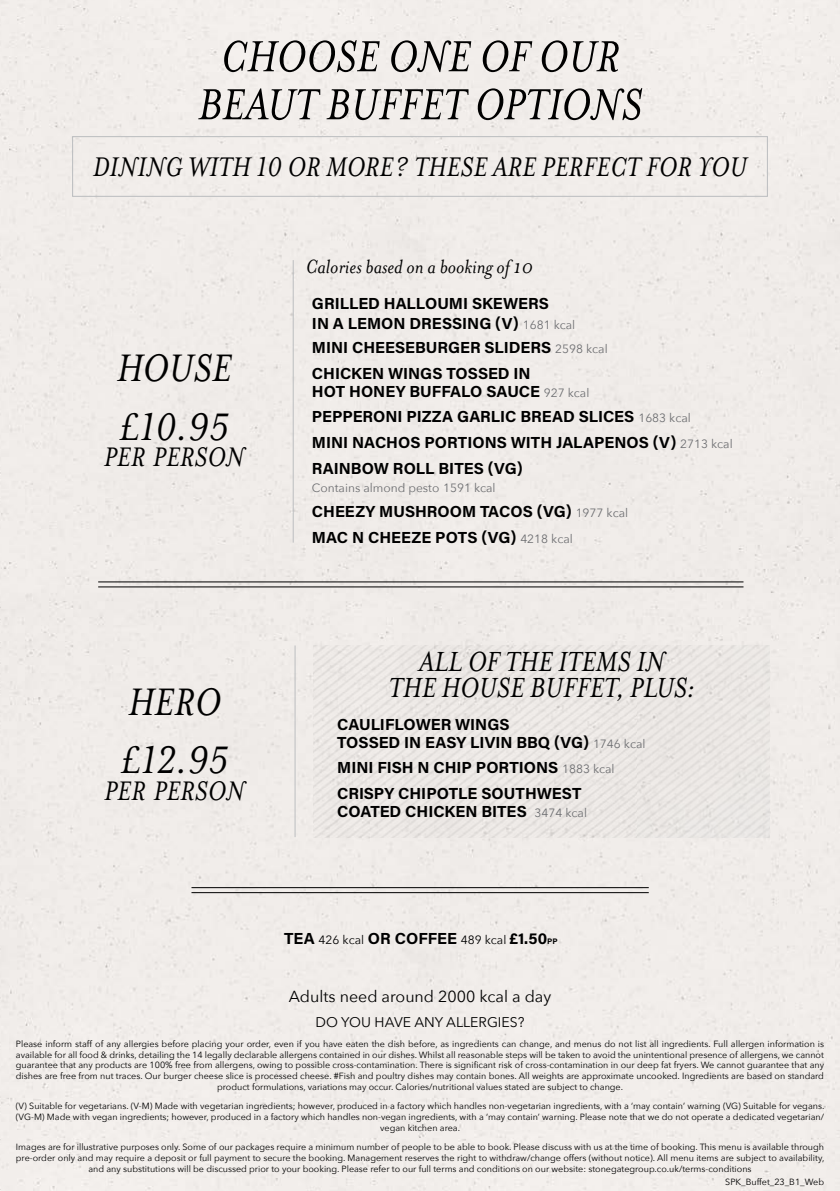
<style>
.page{position:relative;width:840px;height:1191px;background:#fff}
.page>*{position:absolute;margin:0;border:0;box-sizing:border-box;transform-origin:0 0}
.t1{font:italic 50px/48px "Mrs Eaves OT";color:#000;text-align:center}
.t2{font:italic 44px/58.2px "Mrs Eaves OT";color:#000}
.t3{font:italic 31.8px/26.8px "Mrs Eaves OT";color:#000;text-align:center}
.t4{font:italic 31px "Mrs Eaves OT";color:#000}
.t5{font:italic 30.8px "Mrs Eaves OT";color:#000}
.t6{font:italic 22px "Mrs Eaves OT";color:#000}
.t7{font:16px/25.6px "Acumin Variable Concept";color:#000}
.t8{font:16px "Avenir Next";color:#000}
.t9{font:14px "Avenir Next";color:#000}
.t10{font:12px "Avenir Next";color:#6d6e71}
.t11{font:9px/10.8px "Avenir Next";color:#000;text-align:center}
.s1{font-family:"Avenir Next";font-size:12px;color:#6d6e71}
.s2{font-family:"Avenir Next";font-size:12px}
.s3{font-size:8px}
</style>
<div class="page">
<div style="left:0;top:0;width:839px;height:1191px;background:#f1edea"></div>
<hr style="left:292px;top:260px;width:1px;height:282px;background:#bcbec0">
<hr style="left:98px;top:586px;width:645px;height:1px;background:#000">
<hr style="left:98px;top:581px;width:645px;height:1px;background:#000">
<img style="left:314px;top:645px;width:455px;height:192px">
<hr style="left:294px;top:645px;width:1px;height:192px;background:#bcbec0">
<div style="left:72px;top:136px;width:695px;height:61px;border:1px solid #bcbec0"></div>
<hr style="left:191px;top:887px;width:457px;height:1px;background:#000">
<hr style="left:191px;top:892px;width:457px;height:1px;background:#000">
<h1 class="t1" style="left:198px;top:33px;width:445px">CHOOSE ONE OF OUR<br>BEAUT BUFFET OPTIONS</h1>
<h3 class="t4" style="left:93px;top:150px;width:655px">DINING WITH 10 OR MORE? THESE ARE PERFECT FOR YOU</h3>
<h2 class="t2" style="left:117px;top:340px;width:116px">HOUSE £10.95</h2>
<h3 class="t5" style="left:104px;top:440px;width:142px">per person</h3>
<h2 class="t2" style="left:120px;top:673px;width:109px">HERO £12.95</h2>
<h3 class="t5" style="left:104px;top:773px;width:142px">per person</h3>
<h3 class="t6" style="left:305px;top:255px;width:228px">Calories based on a booking of 10</h3>
<h3 class="t7" style="left:312px;top:293px;width:265px;line-height:20px">GRILLED HALLOUMI SKEWERS<br>IN A LEMON DRESSING (V) <span class="s1">1681 kcal</span></h3>
<h3 class="t7" style="left:312px;top:334px;width:297px">MINI CHEESEBURGER SLIDERS <span class="s1">2598 kcal<br></span>CHICKEN WINGS TOSSED IN</h3>
<h3 class="t7" style="left:312px;top:378px;width:422px">HOT HONEY BUFFALO SAUCE <span class="s1">927 kcal<br></span>PEPPERONI PIZZA GARLIC BREAD SLICES <span class="s1">1683 kcal<br></span>MINI NACHOS PORTIONS WITH JALAPENOS (V) <span class="s1">2713 kcal </span>RAINBOW ROLL BITES (VG)</h3>
<h3 class="t10" style="left:312px;top:477px;width:185px">Contains almond pesto 1591 kcal</h3>
<h3 class="t7" style="left:312px;top:498px;width:317px">CHEEZY MUSHROOM TACOS (VG) <span class="s1">1977 kcal<br></span>MAC N CHEEZE POTS (VG) <span class="s1">4218 kcal</span></h3>
<h3 class="t3" style="left:388px;top:648px;width:308px">ALL OF THE ITEMS IN<br>THE HOUSE BUFFET, PLUS:</h3>
<h3 class="t7" style="left:337px;top:714px;width:309px;line-height:18px">CAULIFLOWER WINGS<br>TOSSED IN EASY LIVIN BBQ (VG) <span class="s1">1746 kcal</span></h3>
<h3 class="t7" style="left:337px;top:754px;width:279px">MINI FISH N CHIP PORTIONS <span class="s1">1883 kcal<br></span>CRISPY CHIPOTLE SOUTHWEST</h3>
<h3 class="t7" style="left:337px;top:798px;width:251px">COATED CHICKEN BITES <span class="s1">3474 kcal</span></h3>
<h3 class="t7" style="left:284px;top:924px;width:275px">TEA <span class="s2">426 kcal</span> OR COFFEE <span class="s2">489 kcal</span> £1.50<span class="s3">PP</span></h3>
<h3 class="t8" style="left:288px;top:982px;width:264px">Adults need around 2000 kcal a day</h3>
<h3 class="t9" style="left:315px;top:1010px;width:210px">DO YOU HAVE ANY ALLERGIES?</h3>
<p class="t11" style="left:16px;top:1037px;width:809px">Please inform staff of any allergies before placing your order, even if you have eaten the dish before, as ingredients can change, and menus do not list all ingredients. Full allergen information is available for all food &amp; drinks, detailing the 14 legally declarable allergens contained in our dishes. Whilst all reasonable steps will be taken to avoid the unintentional presence of allergens, we cannot guarantee that any products are 100% free from allergens, owing to possible cross-contamination. There is significant risk of cross-contamination in our deep fat fryers. We cannot guarantee that any dishes are free from nut traces. Our burger cheese slice is processed cheese. #Fish and poultry dishes may contain bones. All weights are approximate uncooked. Ingredients are based on standard product formulations, variations may occur. Calories/nutritional values stated are subject to change.</p>
<p class="t11" style="left:16px;top:1100px;width:809px">(V) Suitable for vegetarians. (V-M) Made with vegetarian ingredients; however, produced in a factory which handles non-vegetarian ingredients, with a ‘may contain’ warning (VG) Suitable for vegans. (VG-M) Made with vegan ingredients; however, produced in a factory which handles non-vegan ingredients, with a ‘may contain’ warning. Please note that we do not operate a dedicated vegetarian/ vegan kitchen area.</p>
<p class="t11" style="left:16px;top:1141px;width:809px">Images are for illustrative purposes only. Some of our packages require a minimum number of people to be able to book. Please discuss with us at the time of booking. This menu is available through pre-order only and may require a deposit or full payment to secure the booking. Management reserves the right to withdraw/change offers (without notice). All menu items are subject to availability, and any substitutions will be discussed prior to your booking. Please refer to our full terms and conditions on our website: stonegategroup.co.uk/terms-conditions</p>
<p class="t11" style="left:724px;top:1175px;width:100px">SPK_Buffet_23_B1_Web</p>
</div>
